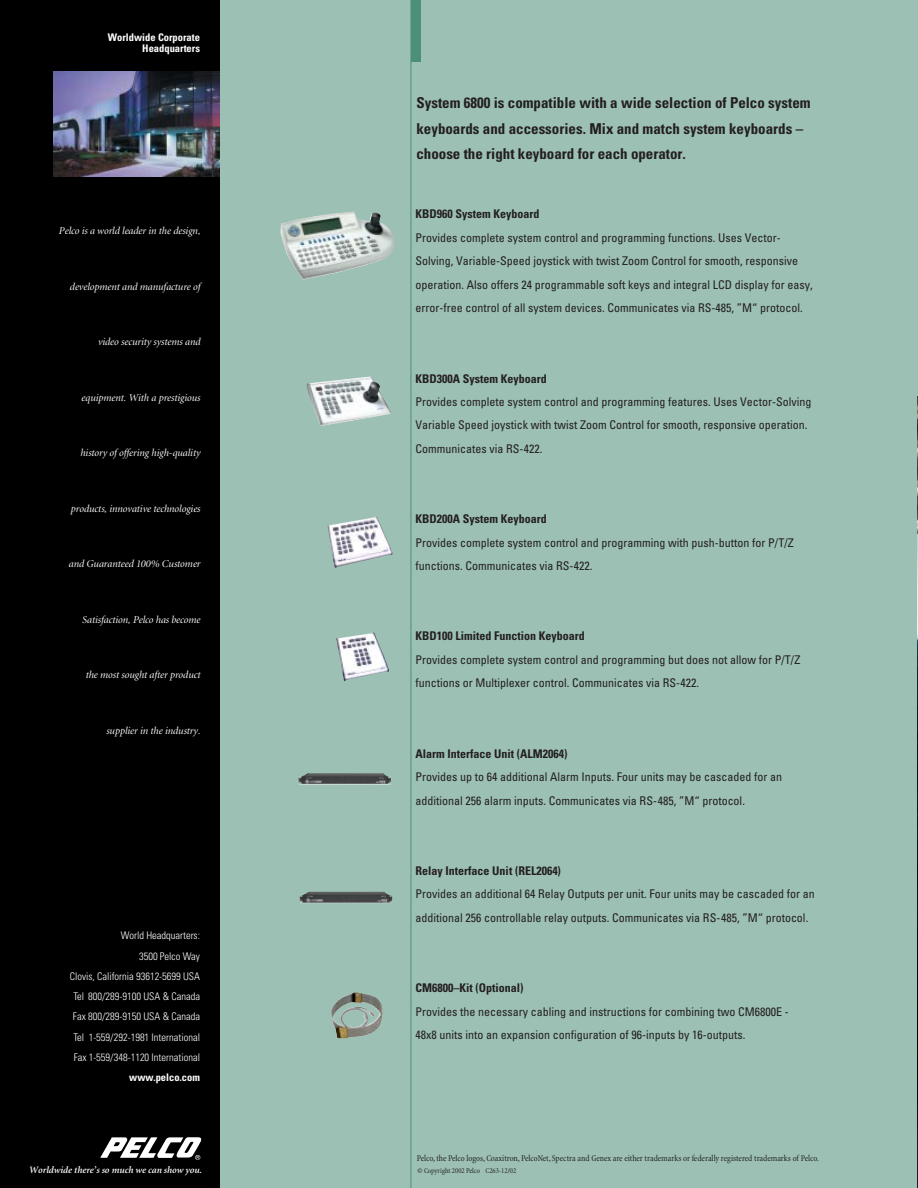
<style>
.page{position:relative;width:918px;height:1188px;background:#fff}
.page>*{position:absolute;margin:0;border:0;box-sizing:border-box;transform-origin:0 0}
.t1{font:700 condensed 15px/25.5px "Univers";color:#231f1f}
.t2{font:condensed 12px/23.4px "Univers";color:#231f1f}
.t3{font:700 condensed 12px "Univers";color:#231f1f}
.t4{font:italic 10.5px "Minion Display";color:#fff}
.t5{font:300 condensed 10.5px/20.2px "Univers";color:#fff;text-align:right}
.t6{font:700 condensed 10.5px/10.5px "Univers";color:#fff;text-align:right}
.t7{font:italic 600 9.75px "Minion";color:#fff}
.t8{font:condensed 9px "Minion";letter-spacing:-.005em;color:#231f1f}
.t9{font:condensed 7.5px "Minion";color:#231f1f}
</style>
<div class="page">
<hr style="left:917px;top:0;width:1px;height:1188px;background:#4d907a">
<div style="left:0;top:0;width:917px;height:1188px;background:#9cc0b4"></div>
<div style="left:0;top:0;width:219px;height:1188px;background:#000"></div>
<svg style="left:100px;top:1137px;width:102px;height:23px"></svg>
<img style="left:53px;top:72px;width:166px;height:104px">
<img style="left:917px;top:396px;width:1px;height:792px">
<div style="left:411px;top:0;width:9px;height:62px;background:#4d907a"></div>
<hr style="left:411px;top:0;width:1px;height:1188px;background:#4d907a">
<img style="left:280px;top:211px;width:115px;height:68px">
<img style="left:306px;top:376px;width:85px;height:50px">
<img style="left:298px;top:773px;width:93px;height:12px">
<img style="left:299px;top:892px;width:93px;height:11px">
<img style="left:336px;top:632px;width:53px;height:49px">
<img style="left:328px;top:516px;width:65px;height:52px">
<img style="left:331px;top:992px;width:52px;height:47px">
<p class="t6" style="left:108px;top:33px;width:94px">Worldwide Corporate<br>Headquarters</p>
<p class="t4" style="left:59px;top:227px;width:143px">Pelco is a world leader in the design,</p>
<p class="t4" style="left:70px;top:282px;width:132px">development and manufacture of</p>
<p class="t4" style="left:98px;top:338px;width:104px">video security systems and</p>
<p class="t4" style="left:81px;top:393px;width:120px">equipment. With a prestigious</p>
<p class="t4" style="left:80px;top:449px;width:122px">history of offering high-quality</p>
<p class="t4" style="left:71px;top:504px;width:131px">products, innovative technologies</p>
<p class="t4" style="left:68px;top:560px;width:133px">and Guaranteed 100% Customer</p>
<p class="t4" style="left:82px;top:615px;width:120px">Satisfaction, Pelco has become</p>
<p class="t4" style="left:85px;top:671px;width:116px">the most sought after product</p>
<p class="t4" style="left:106px;top:726px;width:96px">supplier in the industry.</p>
<p class="t5" style="left:70px;top:926px;width:132px">World Headquarters:<br>3500 Pelco Way<br>Clovis, California 93612-5699 USA<br>Tel 800/289-9100 USA &amp; Canada<br>Fax 800/289-9150 USA &amp; Canada<br>Tel 1-559/292-1981 International<br>Fax 1-559/348-1120 International</p>
<p class="t6" style="left:129px;top:1073px;width:72px">www.pelco.com</p>
<p class="t7" style="left:29px;top:1166px;width:175px">Worldwide there’s so much we can show you.</p>
<p class="t1" style="left:416px;top:92px;width:396px">System 6800 is compatible with a wide selection of Pelco system keyboards and accessories. Mix and match system keyboards – choose the right keyboard for each operator.</p>
<p class="t3" style="left:416px;top:210px;width:126px">KBD960 System Keyboard</p>
<p class="t2" style="left:416px;top:227px;width:399px">Provides complete system control and programming functions. Uses Vector-Solving, Variable-Speed joystick with twist Zoom Control for smooth, responsive operation. Also offers 24 programmable soft keys and integral LCD display for easy, error-free control of all system devices. Communicates via RS-485, ”M“ protocol.</p>
<p class="t3" style="left:416px;top:374px;width:133px">KBD300A System Keyboard</p>
<p class="t2" style="left:416px;top:391px;width:398px">Provides complete system control and programming features. Uses Vector-Solving<br>Variable Speed joystick with twist Zoom Control for smooth, responsive operation.<br>Communicates via RS-422.</p>
<p class="t3" style="left:416px;top:515px;width:133px">KBD200A System Keyboard</p>
<p class="t2" style="left:416px;top:532px;width:380px">Provides complete system control and programming with push-button for P/T/Z functions. Communicates via RS-422.</p>
<p class="t3" style="left:416px;top:632px;width:171px">KBD100 Limited Function Keyboard</p>
<p class="t2" style="left:416px;top:649px;width:386px">Provides complete system control and programming but does not allow for P/T/Z functions or Multiplexer control. Communicates via RS-422.</p>
<p class="t3" style="left:416px;top:749px;width:154px">Alarm Interface Unit (ALM2064)</p>
<p class="t2" style="left:416px;top:766px;width:368px">Provides up to 64 additional Alarm Inputs. Four units may be cascaded for an additional 256 alarm inputs. Communicates via RS-485, ”M“ protocol.</p>
<p class="t3" style="left:416px;top:866px;width:147px">Relay Interface Unit (REL2064)</p>
<p class="t2" style="left:416px;top:884px;width:401px">Provides an additional 64 Relay Outputs per unit. Four units may be cascaded for an additional 256 controllable relay outputs. Communicates via RS-485, ”M“ protocol.</p>
<p class="t3" style="left:416px;top:984px;width:110px">CM6800–Kit (Optional)</p>
<p class="t2" style="left:416px;top:1001px;width:375px">Provides the necessary cabling and instructions for combining two CM6800E -<br>48x8 units into an expansion configuration of 96-inputs by 16-outputs.</p>
<p class="t8" style="left:417px;top:1155px;width:404px">Pelco, the Pelco logos, Coaxitron, PelcoNet, Spectra and Genex are either trademarks or federally registered trademarks of Pelco.</p>
<p class="t9" style="left:418px;top:1168px;width:100px">© Copyright 2002 Pelco C263-12/02</p>
</div>
